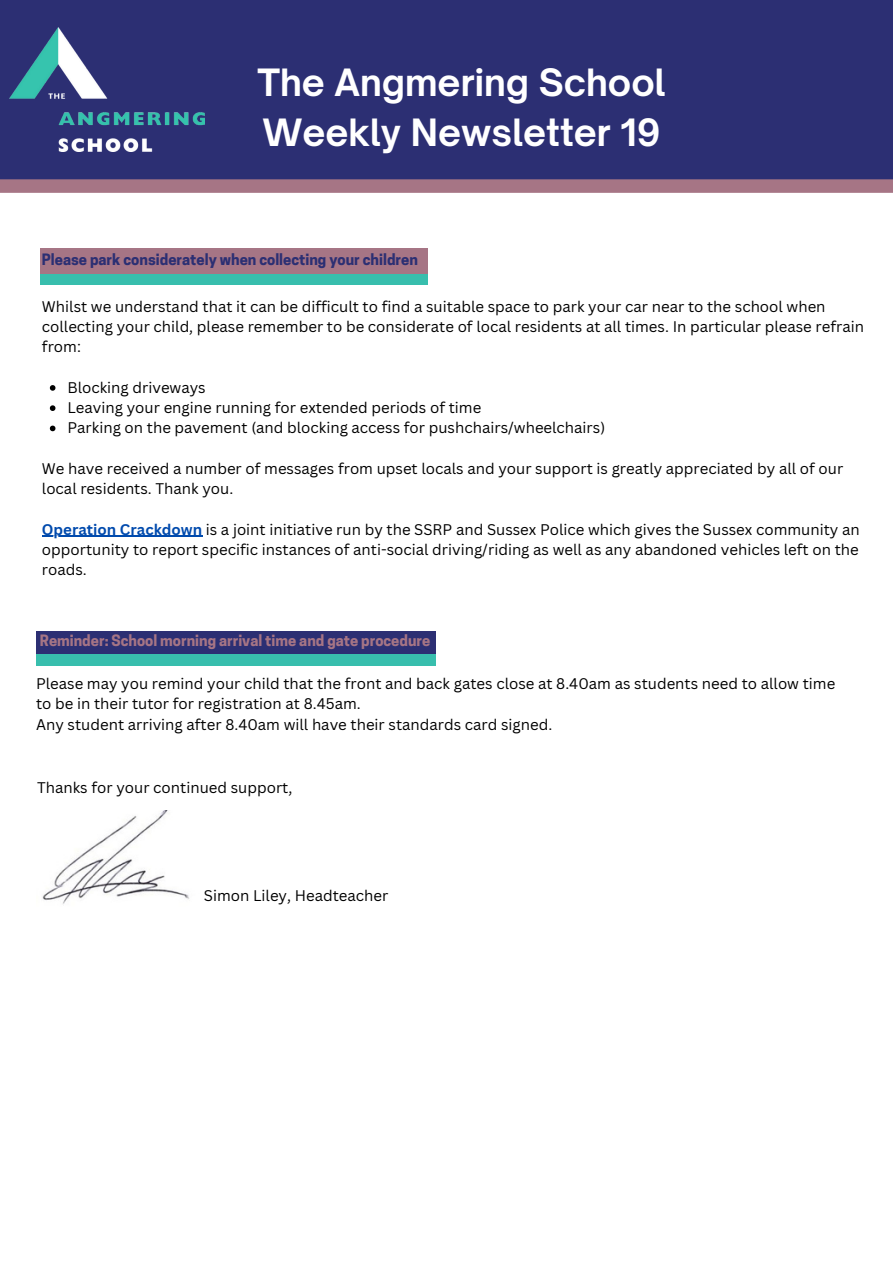
<style>
.page{position:relative;width:893px;height:1264px;background:#fff}
.page>*{position:absolute;margin:0;border:0;box-sizing:border-box;transform-origin:0 0}
.t1{font:700 36px/49.5px "Open Sauce One";color:#fff}
.t2{font:15px/20.2px "Canva Sans";color:#000}
.t3{font:700 14.7px "Cooper Hewitt";color:#2c2f73}
.t4{font:700 14.7px "Cooper Hewitt";color:#a67585}
.s1{font-weight:700;color:#004aad}
</style>
<div class="page">
<div style="left:0;top:0;width:892px;height:181px;background:#2c2f73"></div>
<img style="left:10px;top:27px;width:194px;height:124px">
<div style="left:0;top:179px;width:892px;height:14px;background:#a67585"></div>
<div style="left:40px;top:267px;width:387px;height:17px;background:#38bead"></div>
<div style="left:40px;top:249px;width:387px;height:25px;background:#a67585"></div>
<div style="left:36px;top:631px;width:399px;height:29px;background:#2c2f73"></div>
<div style="left:36px;top:654px;width:399px;height:12px;background:#38bead"></div>
<svg style="left:50px;top:385px;width:5px;height:6px"></svg>
<svg style="left:50px;top:405px;width:5px;height:6px"></svg>
<svg style="left:50px;top:425px;width:5px;height:6px"></svg>
<hr style="left:42px;top:536px;width:160px;height:1px;background:#004aad">
<img style="left:42px;top:810px;width:147px;height:94px">
<h1 class="t1" style="left:257px;top:58px;width:410px">The Angmering School<br>Weekly Newsletter 19</h1>
<h2 class="t3" style="left:42px;top:254px;width:377px">Please park considerately when collecting your children</h2>
<p class="t2" style="left:42px;top:296px;width:823px">Whilst we understand that it can be difficult to find a suitable space to park your car near to the school when collecting your child, please remember to be considerate of local residents at all times. In particular please refrain from:</p>
<p class="t2" style="left:67px;top:377px;width:140px">Blocking driveways</p>
<p class="t2" style="left:67px;top:397px;width:415px">Leaving your engine running for extended periods of time</p>
<p class="t2" style="left:67px;top:417px;width:539px">Parking on the pavement (and blocking access for pushchairs/wheelchairs)</p>
<p class="t2" style="left:42px;top:458px;width:802px">We have received a number of messages from upset locals and your support is greatly appreciated by all of our local residents. Thank you.</p>
<h2 class="t2" style="left:42px;top:519px;width:819px;text-align:justify"><span class="s1">Operation Crackdown</span> is a joint initiative run by the SSRP and Sussex Police which gives the Sussex community an opportunity to report specific instances of anti-social driving/riding as well as any abandoned vehicles left on the roads.</h2>
<p class="t4" style="left:40px;top:635px;width:392px">Reminder: School morning arrival time and gate procedure</p>
<p class="t2" style="left:36px;top:673px;width:800px">Please may you remind your child that the front and back gates close at 8.40am as students need to allow time to be in their tutor for registration at 8.45am.</p>
<p class="t2" style="left:36px;top:713px;width:518px">Any student arriving after 8.40am will have their standards card signed.</p>
<p class="t2" style="left:37px;top:777px;width:257px">Thanks for your continued support,</p>
<p class="t2" style="left:204px;top:885px;width:186px">Simon Liley, Headteacher</p>
</div>
